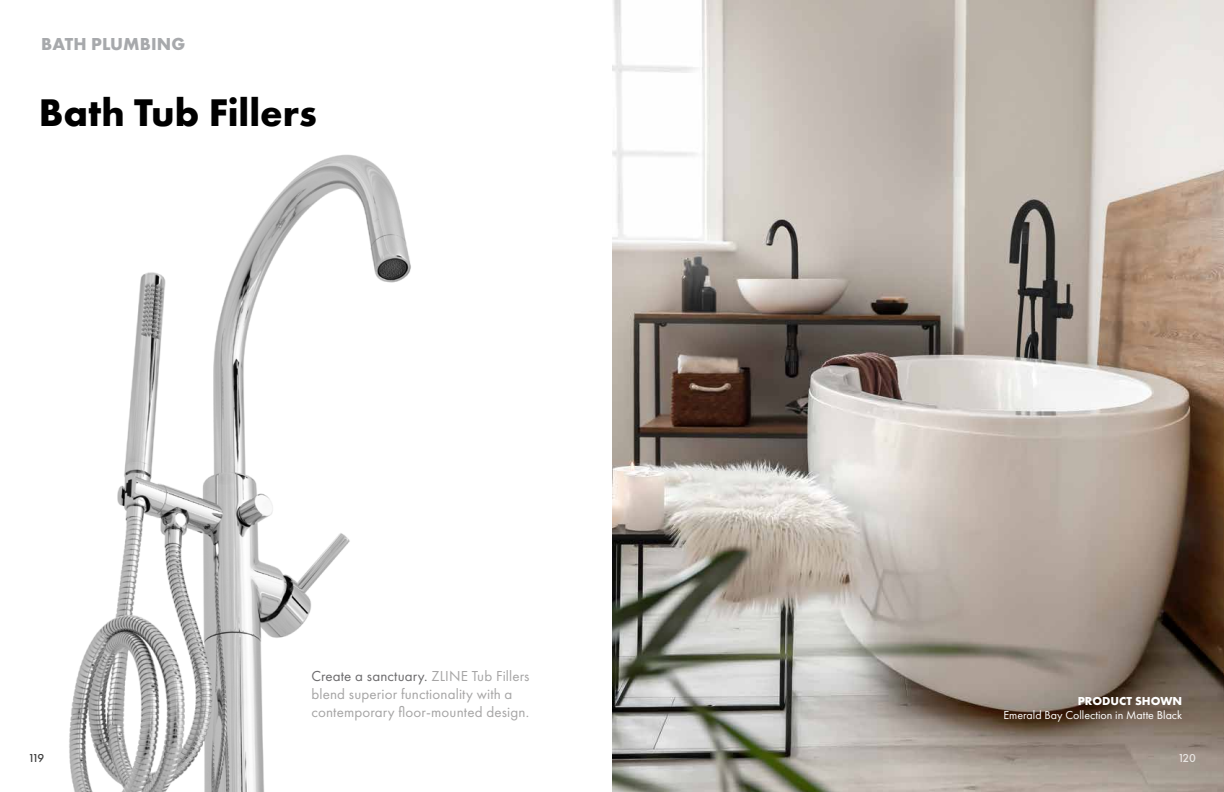
<style>
.page{position:relative;width:1224px;height:792px;background:#fff}
.page>*{position:absolute;margin:0;border:0;box-sizing:border-box;transform-origin:0 0}
.t1{font:700 40px "Futura PT";color:#000}
.t2{font:700 18px "Futura PT";letter-spacing:.01em;color:#a7a9ac}
.t3{font:15px/18px "Futura PT";letter-spacing:.01em;color:#a6a5a5}
.t4{font:12px "Futura PT";color:#fff}
.t5{font:700 12px "Futura PT";color:#fff}
.t6{font:500 12px "Futura PT";color:#000101}
.t7{font:500 12px "Futura PT";color:#fff}
.s1{color:#6b6a6c}
</style>
<div class="page">
<img style="left:69px;top:154px;width:342px;height:638px">
<img style="left:612px;top:0;width:612px;height:792px">
<p class="t2" style="left:41px;top:33px;width:146px">BATH PLUMBING</p>
<h1 class="t1" style="left:39px;top:87px;width:280px">Bath Tub Fillers</h1>
<p class="t3" style="left:311px;top:667px;width:220px"><span class="s1">Create a sanctuary.</span> ZLINE Tub Fillers blend superior functionality with a contemporary floor-mounted design.</p>
<p class="t5" style="left:1078px;top:693px;width:106px">PRODUCT SHOWN</p>
<p class="t4" style="left:1003px;top:708px;width:180px">Emerald Bay Collection in Matte Black</p>
<p class="t6" style="left:28px;top:751px;width:18px">119</p>
<p class="t7" style="left:1177px;top:751px;width:20px">120</p>
</div>
